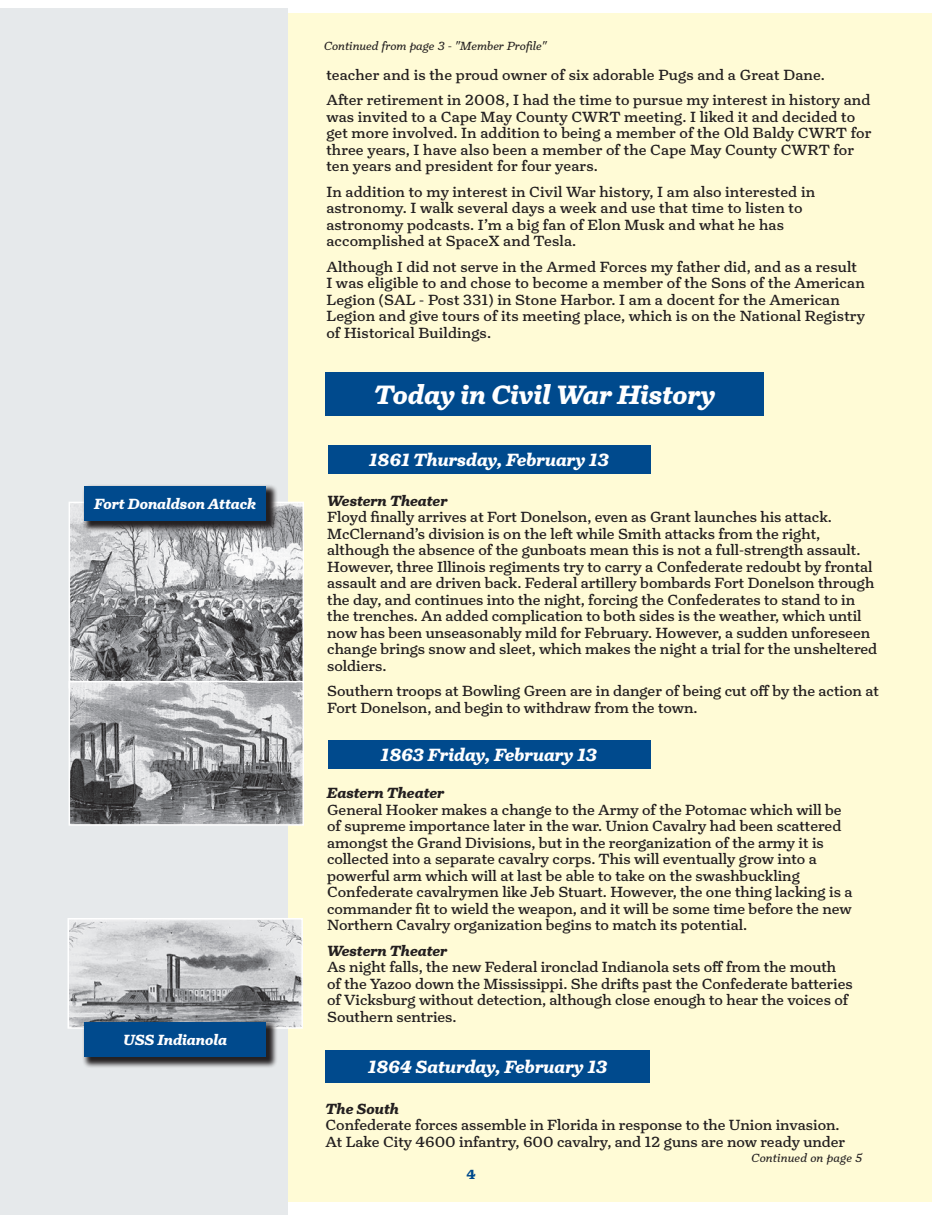
<style>
.page{position:relative;width:945px;height:1215px;background:#fff}
.page>*{position:absolute;margin:0;border:0;box-sizing:border-box;transform-origin:0 0}
.t1{font:italic 700 27px "Turnip";color:#fff}
.t2{font:italic 700 18px "Turnip";color:#fff}
.t3{font:15px/16.5px "Turnip";color:#231f20}
.t4{font:italic 700 15px "Turnip";color:#231f20}
.t5{font:italic 700 15px "Turnip";color:#fff}
.t6{font:700 13.5px "Turnip";color:#004a8d}
.t7{font:italic 12px "Turnip";color:#231f20}
</style>
<div class="page">
<div style="left:14px;top:13px;width:918px;height:1189px;background:#fffbd6"></div>
<div style="left:0;top:9px;width:288px;height:1206px;background:#e6e9eb"></div>
<div style="left:328px;top:740px;width:323px;height:28px;background:#004a8d"></div>
<div style="left:328px;top:446px;width:323px;height:28px;background:#004a8d"></div>
<div style="left:326px;top:372px;width:438px;height:43px;background:#004a8d"></div>
<div style="left:326px;top:1050px;width:324px;height:33px;background:#004a8d"></div>
<img style="left:72px;top:505px;width:229px;height:176px">
<div style="left:69px;top:502px;width:235px;height:186px;border:2px solid #fff"></div>
<svg style="left:82px;top:485px;width:196px;height:48px;background:#706f72"></svg>
<div style="left:85px;top:486px;width:181px;height:35px;background:#004a8d"></div>
<img style="left:72px;top:684px;width:229px;height:139px">
<div style="left:69px;top:681px;width:235px;height:145px;border:2px solid #fff"></div>
<img style="left:71px;top:921px;width:229px;height:105px">
<div style="left:68px;top:918px;width:235px;height:111px;border:2px solid #fff"></div>
<svg style="left:82px;top:1020px;width:196px;height:48px;background:#767678"></svg>
<div style="left:85px;top:1022px;width:181px;height:35px;background:#004a8d"></div>
<p class="t5" style="left:95px;top:494px;width:163px">Fort Donaldson Attack</p>
<p class="t5" style="left:123px;top:1030px;width:106px">USS Indianola</p>
<p class="t7" style="left:324px;top:38px;width:224px">Continued from page 3 - "Member Profile"</p>
<p class="t3" style="left:326px;top:62px;width:546px;line-height:25.5px">teacher and is the proud owner of six adorable Pugs and a Great Dane.<br>After retirement in 2008, I had the time to pursue my interest in history and</p>
<p class="t3" style="left:326px;top:108px;width:547px">was invited to a Cape May County CWRT meeting. I liked it and decided to get more involved. In addition to being a member of the Old Baldy CWRT for three years, I have also been a member of the Cape May County CWRT for ten years and president for four years.</p>
<p class="t3" style="left:326px;top:183px;width:490px">In addition to my interest in Civil War history, I am also interested in astronomy. I walk several days a week and use that time to listen to astronomy podcasts. I’m a big fan of Elon Musk and what he has accomplished at SpaceX and Tesla.</p>
<p class="t3" style="left:326px;top:258px;width:540px">Although I did not serve in the Armed Forces my father did, and as a result I was eligible to and chose to become a member of the Sons of the American Legion (SAL - Post 331) in Stone Harbor. I am a docent for the American Legion and give tours of its meeting place, which is on the National Registry of Historical Buildings.</p>
<h1 class="t1" style="left:374px;top:377px;width:343px">Today in Civil War History</h1>
<p class="t2" style="left:369px;top:448px;width:242px">1861 Thursday, February 13</p>
<p class="t4" style="left:327px;top:491px;width:122px">Western Theater</p>
<p class="t3" style="left:327px;top:509px;width:552px">Floyd finally arrives at Fort Donelson, even as Grant launches his attack.<br>McClernand’s division is on the left while Smith attacks from the right, although the absence of the gunboats mean this is not a full-strength assault.<br>However, three Illinois regiments try to carry a Confederate redoubt by frontal assault and are driven back. Federal artillery bombards Fort Donelson through the day, and continues into the night, forcing the Confederates to stand to in the trenches. An added complication to both sides is the weather, which until now has been unseasonably mild for February. However, a sudden unforeseen change brings snow and sleet, which makes the night a trial for the unsheltered soldiers.</p>
<p class="t3" style="left:327px;top:683px;width:553px">Southern troops at Bowling Green are in danger of being cut off by the action at<br>Fort Donelson, and begin to withdraw from the town.</p>
<p class="t2" style="left:381px;top:743px;width:218px">1863 Friday, February 13</p>
<p class="t4" style="left:327px;top:783px;width:119px">Eastern Theater</p>
<p class="t3" style="left:327px;top:801px;width:527px">General Hooker makes a change to the Army of the Potomac which will be of supreme importance later in the war. Union Cavalry had been scattered amongst the Grand Divisions, but in the reorganization of the army it is collected into a separate cavalry corps. This will eventually grow into a powerful arm which will at last be able to take on the swashbuckling Confederate cavalrymen like Jeb Stuart. However, the one thing lacking is a commander fit to wield the weapon, and it will be some time before the new Northern Cavalry organization begins to match its potential.</p>
<p class="t4" style="left:327px;top:941px;width:122px">Western Theater</p>
<p class="t3" style="left:327px;top:959px;width:527px">As night falls, the new Federal ironclad Indianola sets off from the mouth of the Yazoo down the Mississippi. She drifts past the Confederate batteries of Vicksburg without detection, although close enough to hear the voices of Southern sentries.</p>
<p class="t2" style="left:368px;top:1055px;width:241px">1864 Saturday, February 13</p>
<p class="t4" style="left:326px;top:1099px;width:75px">The South</p>
<p class="t3" style="left:326px;top:1117px;width:521px">Confederate forces assemble in Florida in response to the Union invasion.<br>At Lake City 4600 infantry, 600 cavalry, and 12 guns are now ready under</p>
<p class="t6" style="left:466px;top:1165px;width:11px">4</p>
<p class="t7" style="left:752px;top:1150px;width:112px">Continued on page 5</p>
</div>
